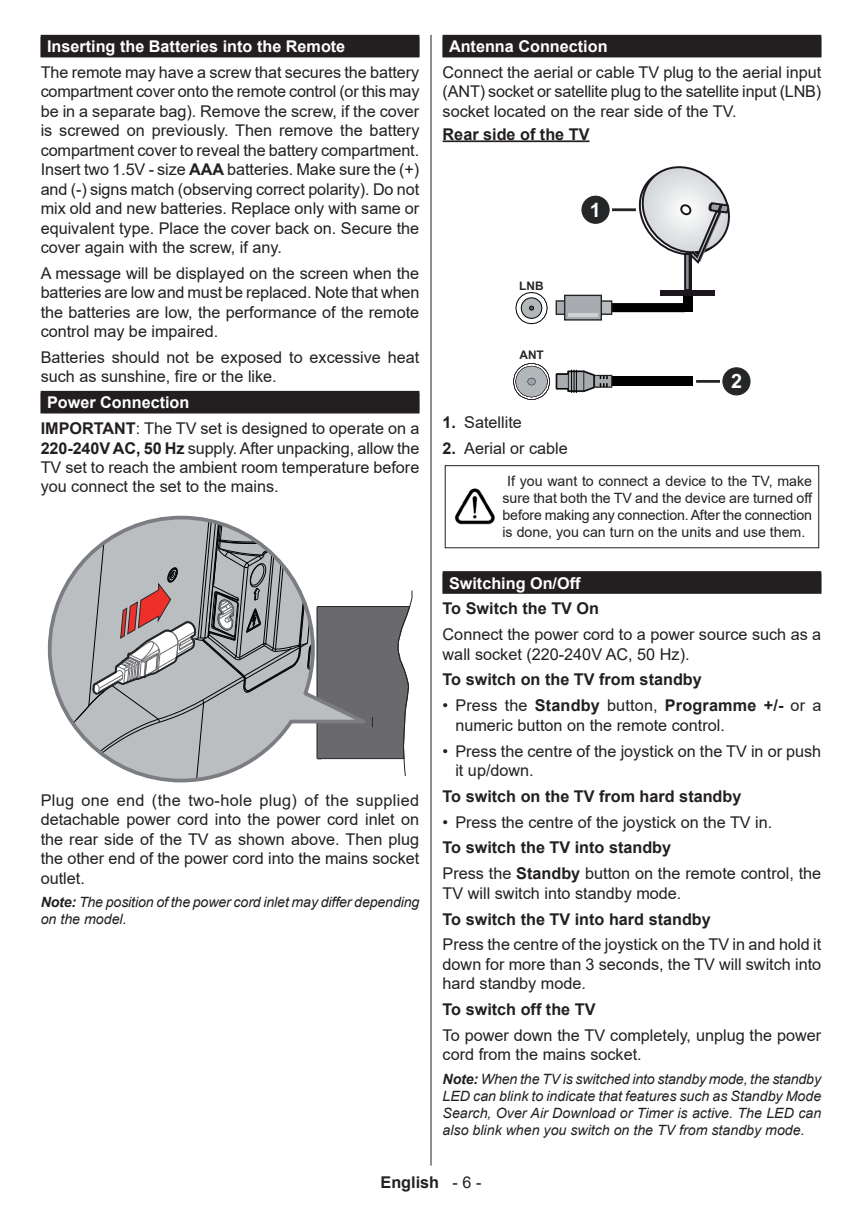
<style>
.page{position:relative;width:862px;height:1212px;background:#fff}
.page>*{position:absolute;margin:0;border:0;box-sizing:border-box;transform-origin:0 0}
.t1{font:700 19.8px "Arial";color:#fdfefe}
.t2{font:16.2px/19.3px "Arial";color:#231f20}
.t3{font:700 16.2px "Arial";color:#231f20}
.t4{font:700 16.2px "Arial";color:#fff}
.t5{font:italic 14.17px/17.1px "Arial";color:#231f20}
.t6{font:14.17px/17.1px "Arial";color:#231f20;text-align:center}
.t7{font:700 11.92px "Arial";color:#252627}
.s1{font-weight:700}
.s2{font-weight:700;color:#fff}
.s3{font-weight:400}
</style>
<div class="page">
<hr style="left:430px;top:35px;width:1px;height:1130px;background:#231f20">
<div style="left:41px;top:35px;width:378px;height:22px;background:#231f20"></div>
<div style="left:41px;top:391px;width:378px;height:22px;background:#231f20"></div>
<svg style="left:379px;top:590px;width:33px;height:186px"></svg>
<svg style="left:47px;top:515px;width:332px;height:268px"></svg>
<div style="left:442px;top:35px;width:378px;height:22px;background:#231f20"></div>
<hr style="left:442px;top:140px;width:147px;height:2px;background:#231f20">
<div style="left:442px;top:571px;width:378px;height:23px;background:#231f20"></div>
<div style="left:683px;top:296px;width:9px;height:16px;background:#000"></div>
<svg style="left:612px;top:303px;width:71px;height:9px"></svg>
<svg style="left:515px;top:292px;width:32px;height:32px"></svg>
<svg style="left:634px;top:166px;width:96px;height:100px"></svg>
<div style="left:659px;top:290px;width:55px;height:6px;background:#1b161b"></div>
<hr style="left:687px;top:254px;width:4px;height:36px;background:#1b161b">
<div style="left:684px;top:254px;width:5px;height:36px;background:#80828a"></div>
<div style="left:683px;top:253px;width:7px;height:38px;border:2px solid #1b161b"></div>
<div style="left:596px;top:377px;width:96px;height:9px;background:#000"></div>
<div style="left:556px;top:301px;width:15px;height:13px;background:#a8acb0"></div>
<div style="left:555px;top:300px;width:17px;height:15px;border:1px solid #252627"></div>
<div style="left:591px;top:301px;width:20px;height:13px;background:#babec0"></div>
<div style="left:591px;top:300px;width:21px;height:15px;border:1px solid #252627"></div>
<div style="left:564px;top:295px;width:37px;height:25px;background:#a8acb0"></div>
<div style="left:563px;top:295px;width:38px;height:26px;border:1px solid #252627"></div>
<hr style="left:567px;top:313px;width:30px;height:4px;background:#cfd2d3">
<svg style="left:513px;top:363px;width:99px;height:37px"></svg>
<hr style="left:611px;top:208px;width:24px;height:3px;background:#252627">
<div style="left:581px;top:196px;width:27px;height:27px;background:#252627;border-radius:50%"></div>
<div style="left:581px;top:196px;width:28px;height:28px;border:1px solid #252627;border-radius:50%"></div>
<hr style="left:695px;top:380px;width:24px;height:3px;background:#252627">
<div style="left:722px;top:368px;width:27px;height:27px;background:#252627;border-radius:50%"></div>
<div style="left:722px;top:367px;width:28px;height:28px;border:1px solid #252627;border-radius:50%"></div>
<img style="left:454px;top:488px;width:41px;height:37px">
<div style="left:444px;top:465px;width:374px;height:83px;border:1px solid #231f20"></div>
<p class="t4" style="left:47px;top:35px;width:299px">Inserting the Batteries into the Remote</p>
<p class="t2" style="left:41px;top:63px;width:380px;text-align:justify">The remote may have a screw that secures the battery compartment cover onto the remote control (or this may be in a separate bag). Remove the screw, if the cover is screwed on previously. Then remove the battery compartment cover to reveal the battery compartment.<br>Insert two 1.5V - size <span class="s1">AAA</span> batteries. Make sure the (+) and (-) signs match (observing correct polarity). Do not mix old and new batteries. Replace only with same or equivalent type. Place the cover back on. Secure the cover again with the screw, if any.</p>
<p class="t2" style="left:41px;top:263px;width:380px;text-align:justify">A message will be displayed on the screen when the batteries are low and must be replaced. Note that when the batteries are low, the performance of the remote control may be impaired.</p>
<p class="t2" style="left:41px;top:348px;width:380px">Batteries should not be exposed to excessive heat such as sunshine, fire or the like.</p>
<p class="t2" style="left:41px;top:390px;width:380px;line-height:25.9px;text-indent:6px"><span class="s2">Power Connection<br></span><span class="s1">IMPORTANT</span>: The TV set is designed to operate on a</p>
<p class="t2" style="left:41px;top:438px;width:380px;text-align:justify"><span class="s1">220-240V AC, 50 Hz</span> supply. After unpacking, allow the TV set to reach the ambient room temperature before you connect the set to the mains.</p>
<p class="t2" style="left:41px;top:790px;width:380px;text-align:justify">Plug one end (the two-hole plug) of the supplied detachable power cord into the power cord inlet on the rear side of the TV as shown above. Then plug the other end of the power cord into the mains socket outlet.</p>
<p class="t5" style="left:41px;top:893px;width:380px"><span class="s1">Note:</span> The position of the power cord inlet may differ depending on the model.</p>
<p class="t4" style="left:448px;top:35px;width:160px">Antenna Connection</p>
<p class="t2" style="left:442px;top:63px;width:380px;text-align:justify">Connect the aerial or cable TV plug to the aerial input (ANT) socket or satellite plug to the satellite input (LNB) socket located on the rear side of the TV.</p>
<p class="t3" style="left:442px;top:122px;width:148px">Rear side of the TV</p>
<p class="t7" style="left:519px;top:278px;width:26px">LNB</p>
<p class="t7" style="left:519px;top:347px;width:26px">ANT</p>
<p class="t1" style="left:589px;top:197px;width:12px">1</p>
<p class="t1" style="left:730px;top:368px;width:12px">2</p>
<p class="t2" style="left:442px;top:412px;width:81px"><span class="s1">1.</span> Satellite</p>
<p class="t2" style="left:442px;top:438px;width:127px"><span class="s1">2.</span> Aerial or cable</p>
<p class="t6" style="left:502px;top:473px;width:311px">If you want to connect a device to the TV, make sure that both the TV and the device are turned off before making any connection. After the connection is done, you can turn on the units and use them.</p>
<p class="t4" style="left:448px;top:571px;width:133px">Switching On/Off</p>
<p class="t3" style="left:442px;top:597px;width:158px">To Switch the TV On</p>
<p class="t2" style="left:442px;top:625px;width:380px">Connect the power cord to a power source such as a wall socket (220-240V AC, 50 Hz).</p>
<p class="t3" style="left:442px;top:668px;width:260px">To switch on the TV from standby</p>
<p class="t2" style="left:455px;top:696px;width:367px;text-indent:-13px">• Press the <span class="s1">Standby</span> button, <span class="s1">Programme +/-</span> or a numeric button on the remote control.</p>
<p class="t2" style="left:455px;top:741px;width:367px;text-indent:-13px">• Press the centre of the joystick on the TV in or push it up/down.</p>
<p class="t3" style="left:442px;top:785px;width:300px">To switch on the TV from hard standby</p>
<p class="t2" style="left:442px;top:812px;width:331px">• Press the centre of the joystick on the TV in.</p>
<p class="t2" style="left:442px;top:835px;width:380px;line-height:25.9px"><span class="s1">To switch the TV into standby<br></span>Press the <span class="s1">Standby</span> button on the remote control, the</p>
<p class="t2" style="left:442px;top:883px;width:240px">TV will switch into standby mode.</p>
<p class="t3" style="left:442px;top:907px;width:269px">To switch the TV into hard standby</p>
<p class="t2" style="left:442px;top:935px;width:380px;text-align:justify">Press the centre of the joystick on the TV in and hold it down for more than 3 seconds, the TV will switch into hard standby mode.</p>
<p class="t3" style="left:442px;top:998px;width:154px">To switch off the TV</p>
<p class="t2" style="left:442px;top:1025px;width:380px">To power down the TV completely, unplug the power cord from the mains socket.</p>
<p class="t5" style="left:442px;top:1070px;width:380px;text-align:justify"><span class="s1">Note:</span> When the TV is switched into standby mode, the standby LED can blink to indicate that features such as Standby Mode Search, Over Air Download or Timer is active. The LED can also blink when you switch on the TV from standby mode.</p>
<p class="t3" style="left:380px;top:1171px;width:102px">English <span class="s3">- 6 -</span></p>
</div>
